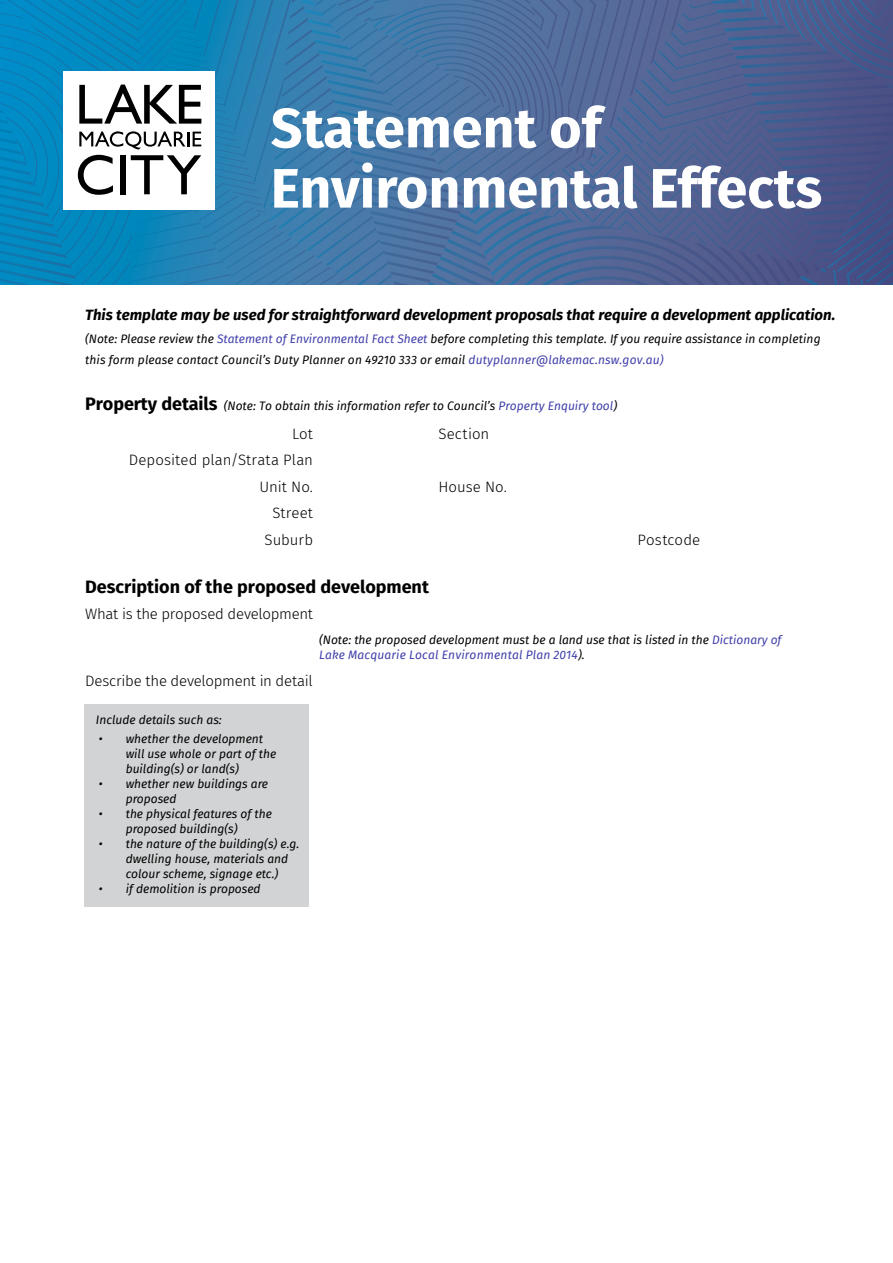
<style>
.page{position:relative;width:893px;height:1263px;background:#fff}
.page>*{position:absolute;margin:0;border:0;box-sizing:border-box;transform-origin:0 0}
.t1{font:700 55.65px/60.2px "Fira Sans";color:#fff}
.t2{font:700 18px "Fira Sans";color:#000}
.t3{font:300 15px/26.4px "Fira Sans";letter-spacing:-.005em;color:#000;text-align:right}
.t4{font:italic 700 15px "Fira Sans";color:#000}
.t5{font:300 15px "Fira Sans";letter-spacing:.015em;color:#000}
.t6{font:italic 12px/15px "Fira Sans";color:#000}
.s1{color:#4040aa}
.s2{font-weight:700;font-style:normal;font-size:18px}
</style>
<div class="page">
<svg style="left:0;top:0;width:893px;height:285px;background:#4877a5"></svg>
<div style="left:84px;top:704px;width:225px;height:203px;background:#d1d3d4"></div>
<h1 class="t1" style="left:271px;top:94px;width:553px">Statement of<br>Environmental Effects</h1>
<p class="t4" style="left:85px;top:302px;width:752px">This template may be used for straightforward development proposals that require a development application.</p>
<p class="t6" style="left:85px;top:328px;width:737px;line-height:21px">(Note: Please review the <span class="s1">Statement of Environmental Fact Sheet</span> before completing this template. If you require assistance in completing this form please contact Council’s Duty Planner on 49210 333 or email <span class="s1">dutyplanner@lakemac.nsw.gov.au)</span></p>
<p class="t6" style="left:85px;top:398px;width:534px"><span class="s2">Property details</span> (Note: To obtain this information refer to Council’s <span class="s1">Property Enquiry tool</span>)</p>
<p class="t3" style="left:292px;top:420px;width:23px">Lot</p>
<p class="t5" style="left:438px;top:423px;width:53px">Section</p>
<p class="t3" style="left:129px;top:447px;width:186px">Deposited plan/Strata Plan<br>Unit No.</p>
<p class="t3" style="left:438px;top:473px;width:70px">House No.</p>
<p class="t3" style="left:265px;top:500px;width:50px;text-align:center">Street<br>Suburb</p>
<p class="t3" style="left:638px;top:526px;width:64px">Postcode</p>
<h2 class="t2" style="left:85px;top:571px;width:345px">Description of the proposed development</h2>
<p class="t3" style="left:85px;top:601px;width:229px">What is the proposed development</p>
<p class="t6" style="left:319px;top:632px;width:464px">(Note: the proposed development must be a land use that is listed in the <span class="s1">Dictionary of<br>Lake Macquarie Local Environmental Plan 2014</span>).</p>
<p class="t3" style="left:85px;top:667px;width:229px">Describe the development in detail</p>
<p class="t6" style="left:96px;top:712px;width:127px">Include details such as:</p>
<p class="t6" style="left:126px;top:731px;width:152px;text-indent:-27px">• whether the development will use whole or part of the building(s) or land(s)</p>
<p class="t6" style="left:126px;top:776px;width:144px;text-indent:-27px">• whether new buildings are proposed</p>
<p class="t6" style="left:126px;top:806px;width:148px;text-indent:-27px">• the physical features of the proposed building(s)</p>
<p class="t6" style="left:126px;top:836px;width:175px;text-indent:-27px">• the nature of the building(s) e.g. dwelling house, materials and colour scheme, signage etc.)</p>
<p class="t6" style="left:99px;top:881px;width:163px">• if demolition is proposed</p>
</div>
